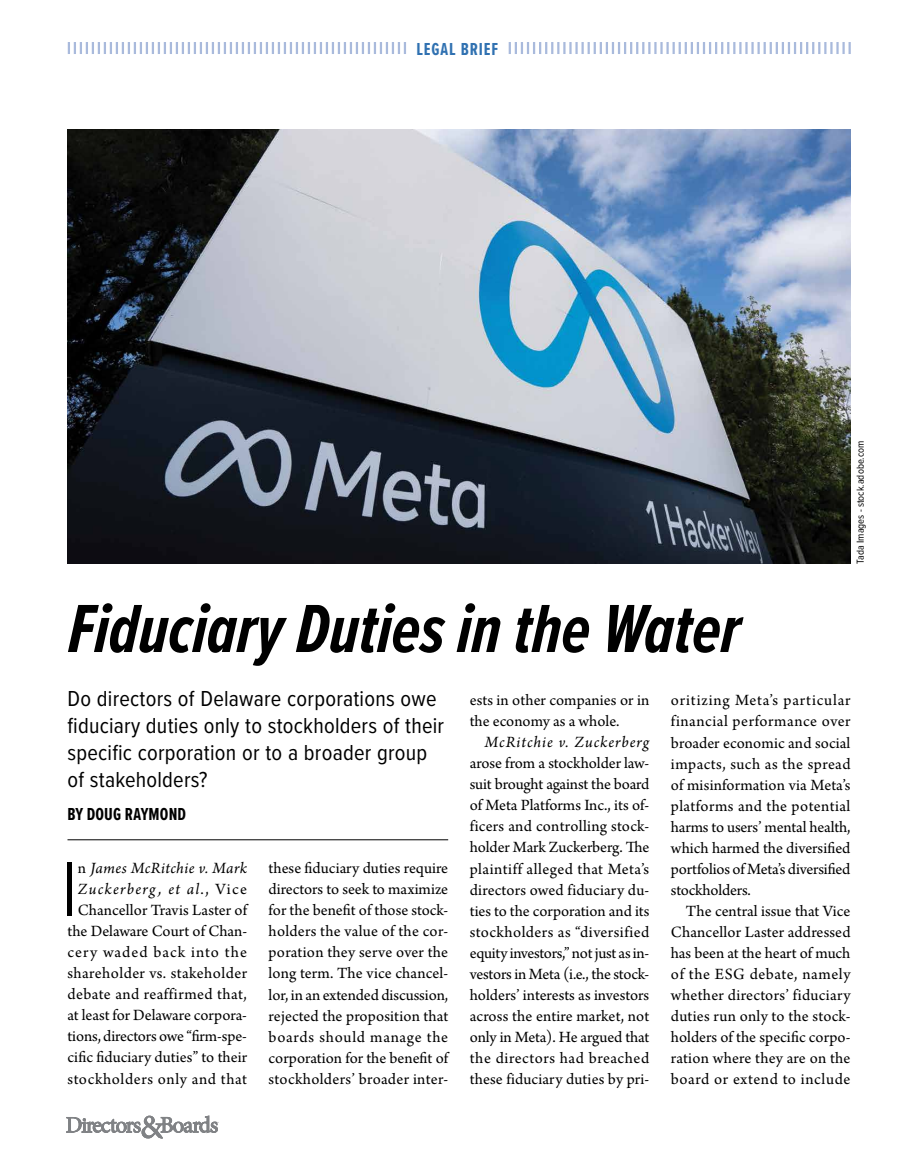
<style>
.page{position:relative;width:918px;height:1175px;background:#fff}
.page>*{position:absolute;margin:0;border:0;box-sizing:border-box;transform-origin:0 0}
.t1{font:300 79.5px "Proxima Nova Cond";color:#000}
.t2{font:italic 700 70.5px "Proxima Nova Ex Cn";color:#000}
.t3{font:22.5px/27px "Proxima Nova Cond";letter-spacing:.01em;color:#000}
.t4{font:700 18px "Proxima Nova Ex Cn";letter-spacing:.01em;color:#000}
.t5{font:700 18px "Proxima Nova Ex Cn";letter-spacing:.05em;color:#3071b1}
.t6{font:16.5px/21px "Arno Pro";letter-spacing:.005em;color:#000;text-align:justify}
.t7{font:italic 16.5px "Arno Pro";letter-spacing:.06em;color:#000}
.t8{font:10.5px "Proxima Nova Cond";color:#000}
.t9{font:300 1.65px "Frutiger";color:#808285}
.s1{font-style:italic}
</style>
<div class="page">
<svg style="left:68px;top:42px;width:338px;height:12px"></svg>
<svg style="left:509px;top:42px;width:342px;height:12px"></svg>
<img style="left:68px;top:129px;width:782px;height:434px">
<hr style="left:68px;top:839px;width:380px;height:1px;background:#000">
<svg style="left:66px;top:1115px;width:152px;height:23px"></svg>
<p class="t5" style="left:416px;top:36px;width:84px">LEGAL BRIEF</p>
<h2 class="t2" style="left:68px;top:577px;width:674px">Fiduciary Duties in the Water</h2>
<p class="t8" style="left:853px;top:563px;width:125px;rotate:-90deg">Tada Images - stock.adobe.com</p>
<h3 class="t3" style="left:68px;top:684px;width:378px">Do directors of Delaware corporations owe fiduciary duties only to stockholders of their specific corporation or to a broader group of stakeholders?</h3>
<p class="t4" style="left:68px;top:800px;width:120px">BY DOUG RAYMOND</p>
<p class="t6" style="left:67px;top:858px;width:181px;text-align:right">n <span class="s1">James McRitchie v. Mark<br>Zuckerberg, et al</span>., Vice<br>Chancellor Travis Laster of the Delaware Court of Chan&shy;cery waded back into the shareholder vs. stakeholder debate and reaffirmed that, at least for Delaware corpora&shy;tions, directors owe “firm-spe&shy;cific fiduciary duties” to their stockholders only and that</p>
<p class="t6" style="left:269px;top:858px;width:181px">these fiduciary duties require directors to seek to maximize for the benefit of those stock&shy;holders the value of the cor&shy;poration they serve over the long term. The vice chancel&shy;lor, in an extended discussion, rejected the proposition that boards should manage the corporation for the benefit of stockholders’ broader inter-</p>
<h1 class="t1" style="left:62px;top:830px;width:18px">I</h1>
<p class="t9" style="left:217px;top:1121px;width:3px">®</p>
<p class="t6" style="left:470px;top:691px;width:181px">ests in other companies or in the economy as a whole.</p>
<p class="t7" style="left:485px;top:733px;width:166px">McRitchie v. Zuckerberg</p>
<p class="t6" style="left:470px;top:754px;width:181px">arose from a stockholder law&shy;suit brought against the board of Meta Platforms Inc., its of&shy;ficers and controlling stock&shy;holder Mark Zuckerberg. The plaintiff alleged that Meta’s directors owed fiduciary du&shy;ties to the corporation and its stockholders as “diversified equity investors,” not just as in&shy;vestors in Meta (i.e., the stock&shy;holders’ interests as investors across the entire market, not only in Meta). He argued that the directors had breached these fiduciary duties by pri-</p>
<p class="t6" style="left:671px;top:691px;width:181px">oritizing Meta’s particular financial performance over broader economic and social impacts, such as the spread of misinformation via Meta’s platforms and the potential harms to users’ mental health, which harmed the diversified portfolios of Meta’s diversified stockholders.</p>
<p class="t6" style="left:671px;top:901px;width:181px;text-indent:15px">The central issue that Vice Chancellor Laster addressed has been at the heart of much of the ESG debate, namely whether directors’ fiduciary duties run only to the stock&shy;holders of the specific corpo&shy;ration where they are on the board or extend to include</p>
</div>
